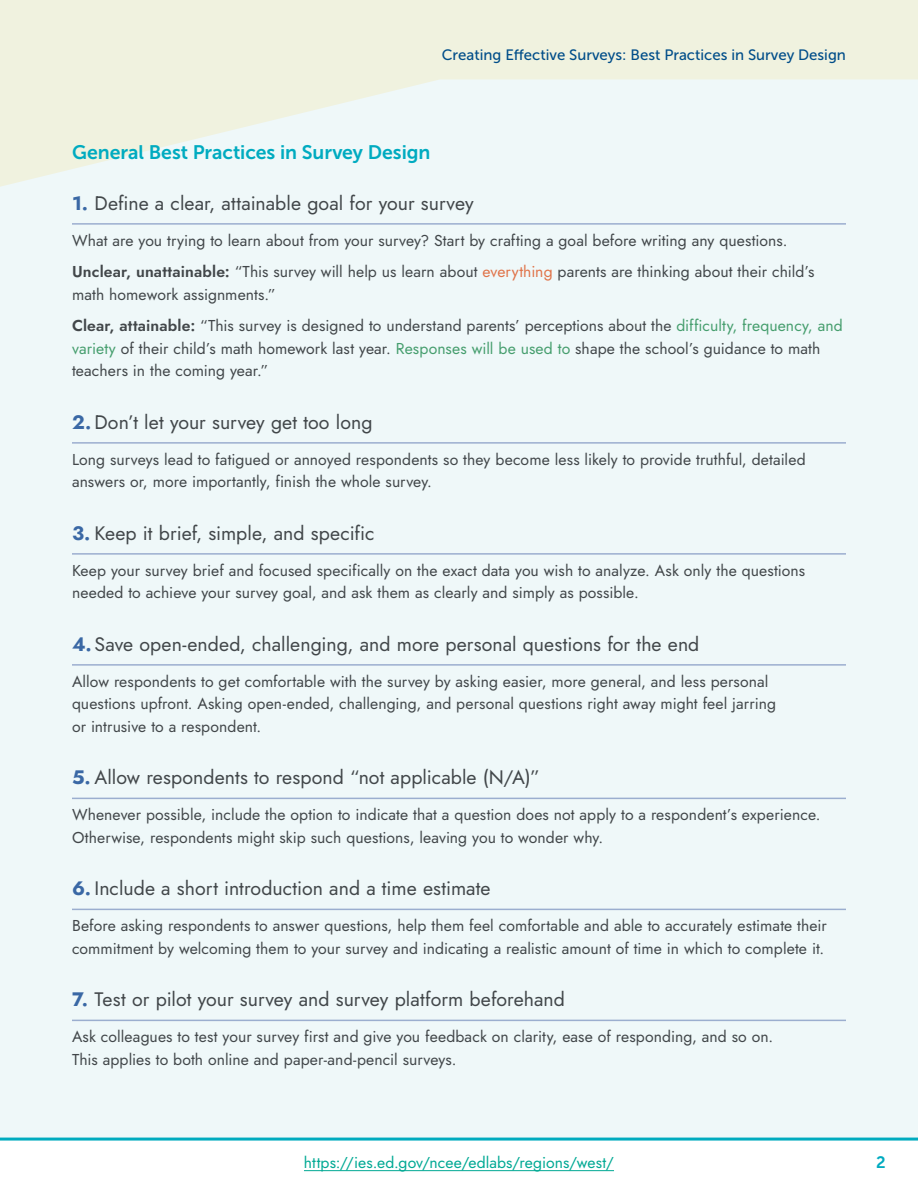
<style>
.page{position:relative;width:918px;height:1188px;background:#fff}
.page>*{position:absolute;margin:0;border:0;box-sizing:border-box;transform-origin:0 0}
.t1{font:19.5px "Jost";letter-spacing:.005em;color:#42474a}
.t2{font:19.5px "Museo Sans 700";letter-spacing:-.005em;color:#00abc0}
.t3{font:16.5px "Museo Sans 700";color:#00abc0}
.t4{font:15.75px/22.5px "Jost";letter-spacing:.005em;color:#42474a}
.t5{font:15.75px "Jost";letter-spacing:.005em;color:#00a994}
.t6{font:15px "Museo Sans 500";color:#004d89}
.s1{font-weight:700;color:#3a68a5}
.s2{font-weight:600}
.s3{color:#e0744a}
.s4{color:#469e6e}
</style>
<div class="page">
<div style="left:0;top:0;width:918px;height:1139px;background:#eff8f9"></div>
<hr style="left:304px;top:1170px;width:310px;height:1px;background:#00a994">
<hr style="left:0;top:1138px;width:918px;height:3px;background:#00abbf">
<svg style="left:0;top:0;width:918px;height:187px;fill:#f0f2df"></svg>
<hr style="left:72px;top:223px;width:774px;height:2px;background:#9baecf">
<hr style="left:72px;top:442px;width:774px;height:2px;background:#9baecf">
<hr style="left:72px;top:553px;width:774px;height:2px;background:#9baecf">
<hr style="left:72px;top:664px;width:774px;height:2px;background:#9baecf">
<hr style="left:72px;top:798px;width:774px;height:1px;background:#9baecf">
<hr style="left:72px;top:909px;width:774px;height:1px;background:#9baecf">
<hr style="left:72px;top:1020px;width:774px;height:1px;background:#9baecf">
<p class="t6" style="left:442px;top:46px;width:406px">Creating Effective Surveys: Best Practices in Survey Design</p>
<h3 class="t2" style="left:72px;top:141px;width:360px">General Best Practices in Survey Design</h3>
<p class="t1" style="left:72px;top:190px;width:403px"><span class="s1">1.</span> Define a clear, attainable goal for your survey</p>
<p class="t4" style="left:72px;top:225px;width:744px;line-height:31.5px">What are you trying to learn about from your survey? Start by crafting a goal before writing any questions.<br><span class="s2">Unclear, unattainable:</span> “This survey will help us learn about <span class="s3">everything</span> parents are thinking about their child’s</p>
<p class="t4" style="left:72px;top:279px;width:772px;line-height:31.5px">math homework assignments.”<br><span class="s2">Clear, attainable:</span> “This survey is designed to understand parents’ perceptions about the <span class="s4">difficulty, frequency, and</span></p>
<p class="t4" style="left:72px;top:337px;width:750px"><span class="s4">variety</span> of their child’s math homework last year. <span class="s4">Responses will be used to</span> shape the school’s guidance to math teachers in the coming year.”</p>
<p class="t1" style="left:72px;top:409px;width:302px"><span class="s1">2.</span> Don’t let your survey get too long</p>
<p class="t4" style="left:72px;top:448px;width:735px">Long surveys lead to fatigued or annoyed respondents so they become less likely to provide truthful, detailed answers or, more importantly, finish the whole survey.</p>
<p class="t1" style="left:72px;top:520px;width:304px"><span class="s1">3.</span> Keep it brief, simple, and specific</p>
<p class="t4" style="left:72px;top:559px;width:735px">Keep your survey brief and focused specifically on the exact data you wish to analyze. Ask only the questions needed to achieve your survey goal, and ask them as clearly and simply as possible.</p>
<p class="t1" style="left:72px;top:631px;width:629px"><span class="s1">4.</span> Save open-ended, challenging, and more personal questions for the end</p>
<p class="t4" style="left:72px;top:670px;width:706px">Allow respondents to get comfortable with the survey by asking easier, more general, and less personal questions upfront. Asking open-ended, challenging, and personal questions right away might feel jarring or intrusive to a respondent.</p>
<p class="t1" style="left:72px;top:764px;width:469px"><span class="s1">5.</span> Allow respondents to respond “not applicable (N/A)”</p>
<p class="t4" style="left:72px;top:804px;width:750px">Whenever possible, include the option to indicate that a question does not apply to a respondent’s experience.<br>Otherwise, respondents might skip such questions, leaving you to wonder why.</p>
<p class="t1" style="left:72px;top:875px;width:420px"><span class="s1">6.</span> Include a short introduction and a time estimate</p>
<p class="t4" style="left:72px;top:915px;width:756px">Before asking respondents to answer questions, help them feel comfortable and able to accurately estimate their commitment by welcoming them to your survey and indicating a realistic amount of time in which to complete it.</p>
<p class="t1" style="left:72px;top:986px;width:494px"><span class="s1">7.</span> Test or pilot your survey and survey platform beforehand</p>
<p class="t4" style="left:72px;top:1026px;width:703px">Ask colleagues to test your survey first and give you feedback on clarity, ease of responding, and so on.<br>This applies to both online and paper-and-pencil surveys.</p>
<p class="t5" style="left:304px;top:1151px;width:312px">https://ies.ed.gov/ncee/edlabs/regions/west/</p>
<p class="t3" style="left:876px;top:1154px;width:11px">2</p>
</div>
